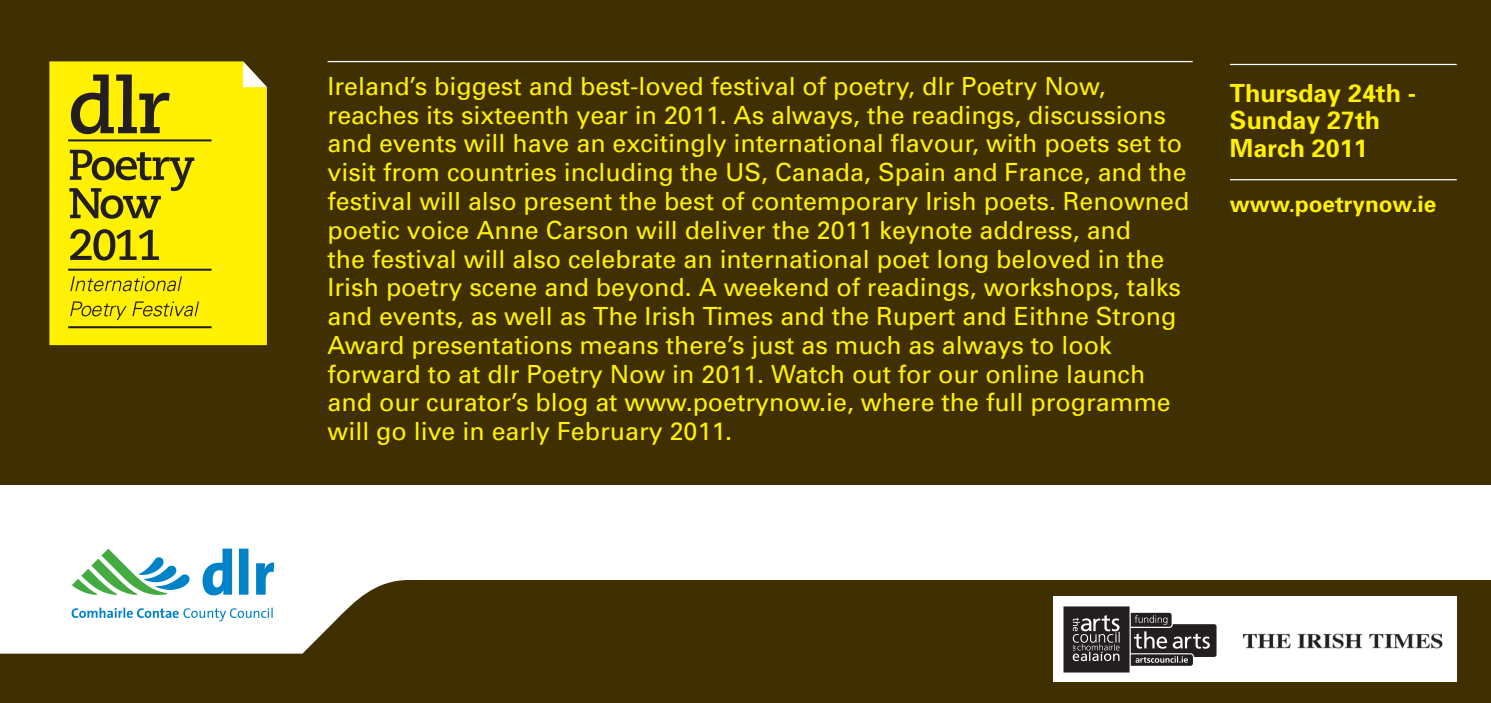
<style>
.page{position:relative;width:1491px;height:703px;background:#fff}
.page>*{position:absolute;margin:0;border:0;box-sizing:border-box;transform-origin:0 0}
.t1{font:25px/28.8px "Univers";color:#fff101}
.t2{font:700 25px/27.5px "Univers";color:#fff101}
.t3{font:700 22.5px "Univers";color:#fff101}
</style>
<div class="page">
<div style="left:0;top:0;width:1490px;height:702px;background:#402f00"></div>
<hr style="left:327px;top:61px;width:865px;height:1px;background:#fff">
<hr style="left:1229px;top:64px;width:227px;height:1px;background:#fff">
<hr style="left:1229px;top:179px;width:227px;height:1px;background:#fff">
<div style="left:1053px;top:596px;width:403px;height:85px;background:#fff"></div>
<svg style="left:1063px;top:653px;width:153px;height:19px"></svg>
<div style="left:49px;top:61px;width:218px;height:284px;background:#fff101"></div>
<svg style="left:71px;top:74px;width:99px;height:60px;background:#a99f0d"></svg>
<svg style="left:69px;top:150px;width:125px;height:69px;background:#bbb00a"></svg>
<svg style="left:70px;top:229px;width:89px;height:31px;background:#a99f0c"></svg>
<svg style="left:70px;top:276px;width:112px;height:15px;background:#d0c407"></svg>
<svg style="left:70px;top:301px;width:129px;height:19px;background:#d8cc06"></svg>
<hr style="left:68px;top:139px;width:143px;height:2px;background:#231f20">
<hr style="left:68px;top:268px;width:143px;height:2px;background:#231f20">
<hr style="left:68px;top:326px;width:143px;height:2px;background:#231f20">
<svg style="left:243px;top:61px;width:24px;height:26px"></svg>
<svg style="left:0;top:485px;width:1490px;height:168px;fill:#fff"></svg>
<svg style="left:72px;top:548px;width:118px;height:46px;background:#aed9c5"></svg>
<svg style="left:202px;top:548px;width:72px;height:47px;background:#81c1e3"></svg>
<svg style="left:72px;top:607px;width:201px;height:14px;background:#c3e1f2"></svg>
<p class="t1" style="left:327px;top:71px;width:863px">Ireland’s biggest and best-loved festival of poetry, dlr Poetry Now, reaches its sixteenth year in 2011. As always, the readings, discussions and events will have an excitingly international flavour, with poets set to visit from countries including the US, Canada, Spain and France, and the festival will also present the best of contemporary Irish poets. Renowned poetic voice Anne Carson will deliver the 2011 keynote address, and<br>the festival will also celebrate an international poet long beloved in the Irish poetry scene and beyond. A weekend of readings, workshops, talks and events, as well as The Irish Times and the Rupert and Eithne Strong Award presentations means there’s just as much as always to look forward to at dlr Poetry Now in 2011. Watch out for our online launch and our curator’s blog at www.poetrynow.ie, where the full programme will go live in early February 2011.</p>
<p class="t2" style="left:1229px;top:78px;width:188px">Thursday 24th -<br>Sunday 27th<br>March 2011</p>
<p class="t3" style="left:1229px;top:189px;width:208px">www.poetrynow.ie</p>
</div>
